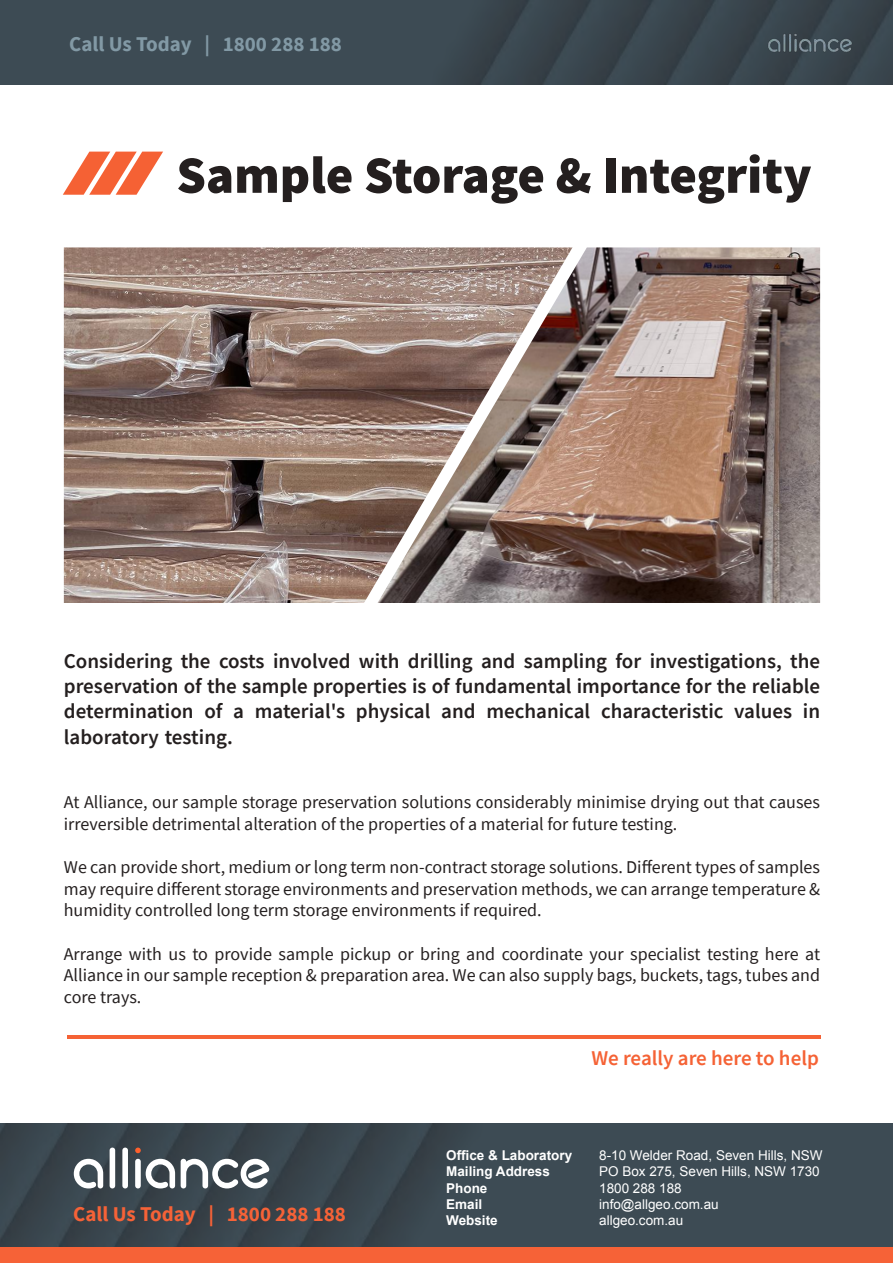
<style>
.page{position:relative;width:893px;height:1263px;background:#fff}
.page>*{position:absolute;margin:0;border:0;box-sizing:border-box;transform-origin:0 0}
.t1{font:900 52.5px "Source Sans Pro";color:#241f1f}
.t2{font:600 21px/25.2px "Source Sans Pro";color:#241f1f;text-align:justify}
.t3{font:700 21px "Source Sans Pro";color:#8299a5}
.t4{font:700 21px "Source Sans Pro";color:#f66237}
.t5{font:600 21px "Source Sans Pro";color:#f56235}
.t6{font:18px/21.6px "Source Sans Pro";color:#241f1f;text-align:justify}
.t7{font:13.5px/16.2px "Arial";color:#fff}
.t8{font:700 13.5px/16.2px "Arial";color:#fff}
</style>
<div class="page">
<img style="left:0;top:0;width:893px;height:84px">
<img style="left:766px;top:33px;width:87px;height:20px">
<img style="left:64px;top:247px;width:313px;height:356px">
<hr style="left:67px;top:1035px;width:753px;height:3px;background:#f56235">
<img style="left:377px;top:247px;width:443px;height:356px">
<svg style="left:63px;top:152px;width:100px;height:43px"></svg>
<div style="left:0;top:1247px;width:893px;height:16px;background:#f66237"></div>
<img style="left:0;top:1123px;width:893px;height:124px">
<svg style="left:74px;top:1159px;width:29px;height:29px"></svg>
<svg style="left:110px;top:1147px;width:5px;height:41px"></svg>
<svg style="left:122px;top:1147px;width:6px;height:41px"></svg>
<svg style="left:135px;top:1159px;width:40px;height:29px"></svg>
<svg style="left:181px;top:1159px;width:88px;height:29px"></svg>
<svg style="left:135px;top:1147px;width:6px;height:6px"></svg>
<p class="t3" style="left:69px;top:30px;width:274px">Call Us Today | 1800 288 188</p>
<h1 class="t1" style="left:176px;top:139px;width:637px">Sample Storage &amp; Integrity</h1>
<p class="t2" style="left:64px;top:648px;width:758px">Considering the costs involved with drilling and sampling for investigations, the preservation of the sample properties is of fundamental importance for the reliable determination of a material's physical and mechanical characteristic values in laboratory testing.</p>
<p class="t6" style="left:64px;top:791px;width:758px">At Alliance, our sample storage preservation solutions considerably minimise drying out that causes irreversible detrimental alteration of the properties of a material for future testing.</p>
<p class="t6" style="left:64px;top:856px;width:758px">We can provide short, medium or long term non-contract storage solutions. Different types of samples may require different storage environments and preservation methods, we can arrange temperature &amp; humidity controlled long term storage environments if required.</p>
<p class="t6" style="left:64px;top:943px;width:758px">Arrange with us to provide sample pickup or bring and coordinate your specialist testing here at Alliance in our sample reception &amp; preparation area. We can also supply bags, buckets, tags, tubes and core trays.</p>
<p class="t4" style="left:73px;top:1200px;width:274px">Call Us Today | 1800 288 188</p>
<p class="t5" style="left:591px;top:1044px;width:229px">We really are here to help</p>
<p class="t8" style="left:446px;top:1148px;width:128px">Office &amp; Laboratory<br>Mailing Address<br>Phone<br>Email<br>Website</p>
<p class="t7" style="left:599px;top:1147px;width:225px">8-10 Welder Road, Seven Hills, NSW<br>PO Box 275, Seven Hills, NSW 1730<br>1800 288 188<br>info@allgeo.com.au<br>allgeo.com.au</p>
</div>
